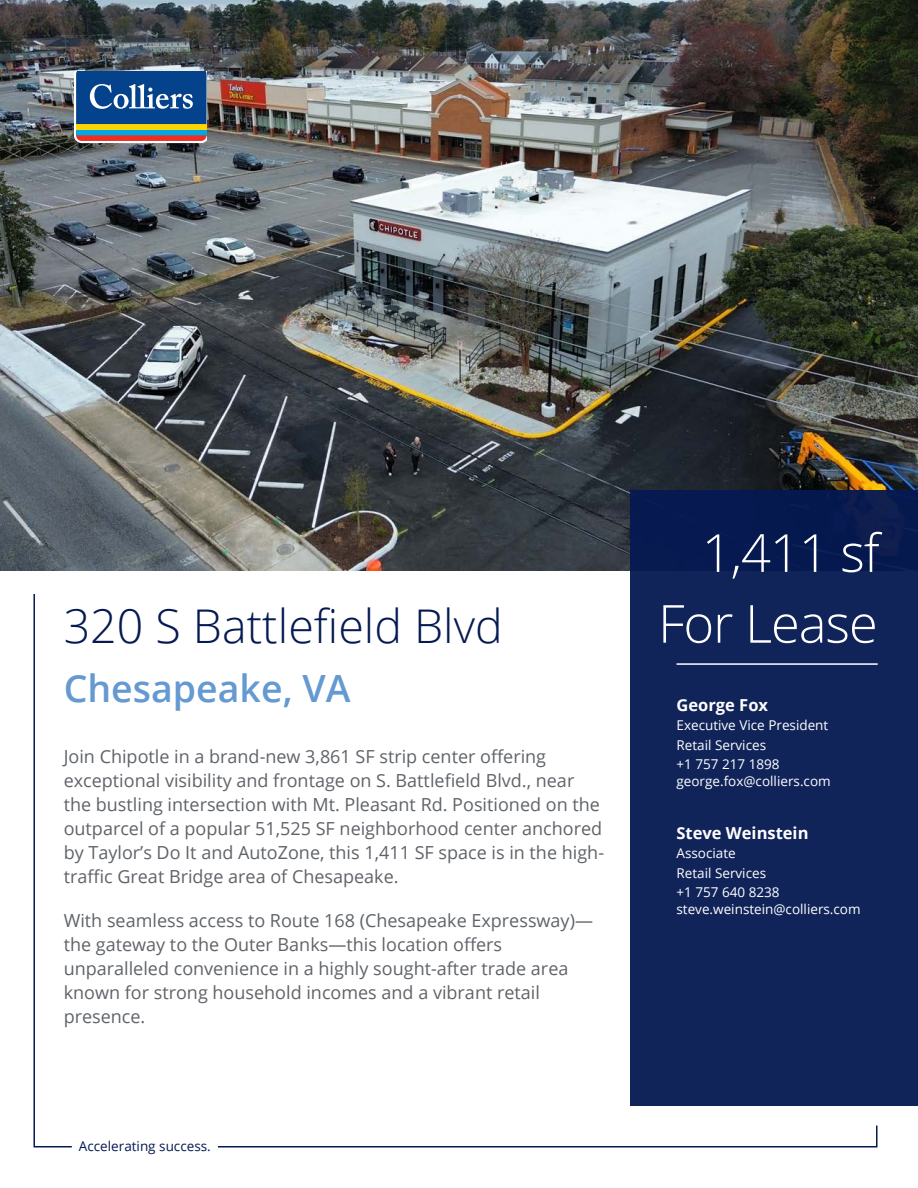
<style>
.page{position:relative;width:918px;height:1188px;background:#fff}
.page>*{position:absolute;margin:0;border:0;box-sizing:border-box;transform-origin:0 0}
.t1{font:300 52.5px "Open Sans";letter-spacing:-.02em;color:#fff}
.t2{font:300 46.5px "Open Sans";color:#051952}
.t3{font:600 37.5px "Open Sans";color:#6599d1}
.Body_Text_-_Dark_Grey_CMYK{font:18px/24px "Open Sans";color:#5f6369}
.t4{font:700 16.5px "Open Sans";color:#fff}
.t5{font:13.5px "Open Sans";color:#fff}
.Body_Text_-_White_CMYK{font:13.5px "Open Sans";color:#051952}
</style>
<div class="page">
<img style="left:0;top:0;width:918px;height:570px">
<svg style="left:74px;top:72px;width:133px;height:71px;background:#4b6c8d"></svg>
<svg style="left:33px;top:594px;width:39px;height:554px"></svg>
<svg style="left:217px;top:1125px;width:661px;height:23px"></svg>
<div style="left:630px;top:490px;width:288px;height:615px;background:#11245a"></div>
<hr style="left:677px;top:663px;width:201px;height:2px;background:#fff">
<p class="t2" style="left:64px;top:594px;width:441px">320 S Battlefield Blvd</p>
<p class="t3" style="left:64px;top:662px;width:288px">Chesapeake, VA</p>
<p class="Body_Text_-_Dark_Grey_CMYK" style="left:64px;top:744px;width:542px">Join Chipotle in a brand-new 3,861 SF strip center offering exceptional visibility and frontage on S. Battlefield Blvd., near the bustling intersection with Mt. Pleasant Rd. Positioned on the outparcel of a popular 51,525 SF neighborhood center anchored by Taylor’s Do It and AutoZone, this 1,411 SF space is in the high&shy;traffic Great Bridge area of Chesapeake.</p>
<p class="Body_Text_-_Dark_Grey_CMYK" style="left:64px;top:908px;width:531px">With seamless access to Route 168 (Chesapeake Expressway)— the gateway to the Outer Banks—this location offers unparalleled convenience in a highly sought-after trade area known for strong household incomes and a vibrant retail presence.</p>
<p class="Body_Text_-_White_CMYK" style="left:79px;top:1136px;width:133px">Accelerating success.</p>
<p class="t1" style="left:702px;top:517px;width:179px">1,411 sf</p>
<p class="t1" style="left:658px;top:588px;width:221px">For Lease</p>
<p class="t4" style="left:677px;top:693px;width:93px">George Fox</p>
<p class="t5" style="left:677px;top:716px;width:153px">Executive Vice President</p>
<p class="t5" style="left:677px;top:736px;width:91px">Retail Services</p>
<p class="t5" style="left:677px;top:755px;width:105px">+1 757 217 1898</p>
<p class="t5" style="left:677px;top:772px;width:156px">george.fox@colliers.com</p>
<p class="t4" style="left:677px;top:821px;width:133px">Steve Weinstein</p>
<p class="t5" style="left:677px;top:844px;width:61px">Associate</p>
<p class="t5" style="left:677px;top:863px;width:91px">Retail Services</p>
<p class="t5" style="left:677px;top:883px;width:105px">+1 757 640 8238</p>
<p class="t5" style="left:677px;top:899px;width:186px">steve.weinstein@colliers.com</p>
</div>
